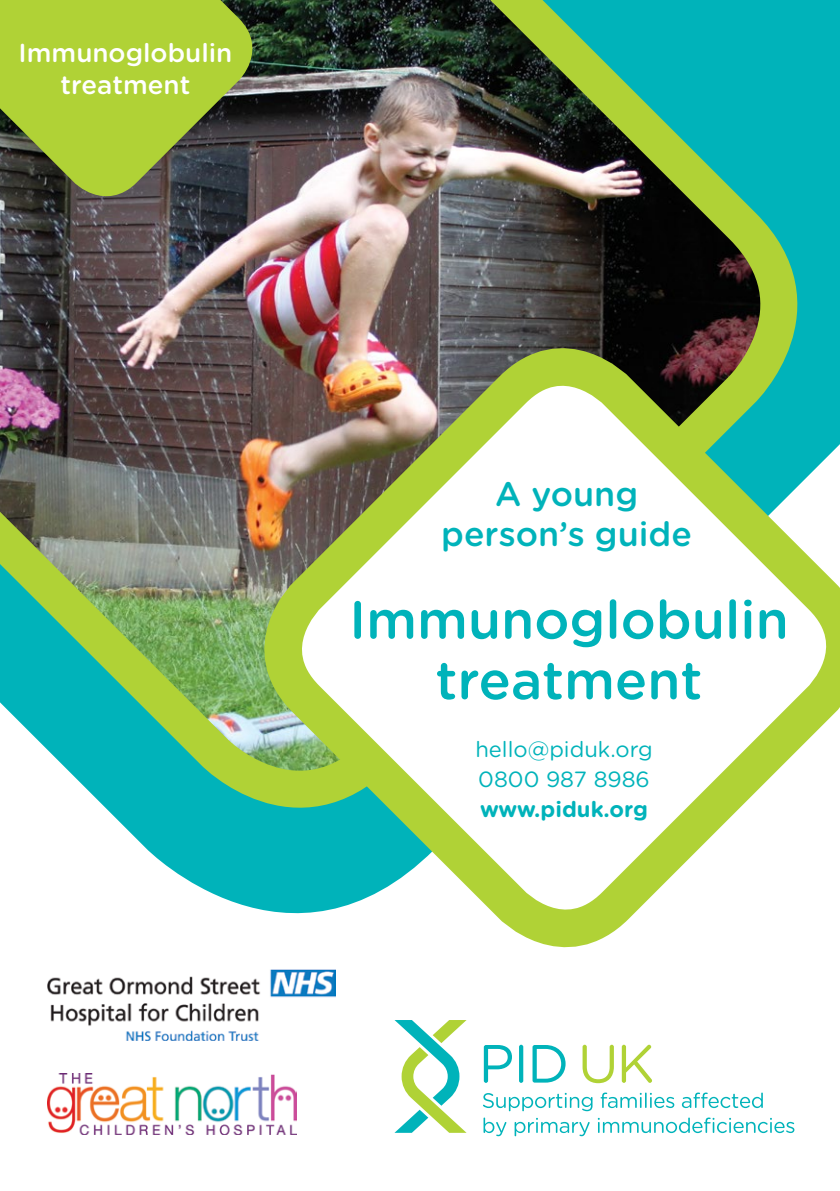
<style>
.page{position:relative;width:840px;height:1191px;background:#fff}
.page>*{position:absolute;margin:0;border:0;box-sizing:border-box;transform-origin:0 0}
.t1{font:500 53.4px/60.6px "Gotham Rounded";color:#00b3ba;text-align:center}
.t2{font:500 34px/40px "Gotham Rounded";color:#00b3ba;text-align:center}
.t3{font:500 26px/32px "Gotham Rounded";color:#fff;text-align:center}
.t4{font:22px/30px "Gotham Rounded";color:#00b3ba}
.t5{font:700 22px "Gotham Rounded";color:#00b3ba}
</style>
<div class="page">
<img style="left:47px;top:976px;width:289px;height:64px">
<img style="left:47px;top:1073px;width:250px;height:61px">
<svg style="left:394px;top:1020px;width:72px;height:112px"></svg>
<svg style="left:483px;top:1045px;width:28px;height:37px"></svg>
<div style="left:518px;top:1044px;width:5px;height:38px;background:#00b3ba;border-radius:2px"></div>
<svg style="left:532px;top:1045px;width:33px;height:37px"></svg>
<svg style="left:582px;top:1044px;width:31px;height:39px"></svg>
<svg style="left:621px;top:1044px;width:30px;height:38px"></svg>
<svg style="left:483px;top:1092px;width:109px;height:19px"></svg>
<svg style="left:600px;top:1092px;width:74px;height:16px"></svg>
<svg style="left:681px;top:1092px;width:81px;height:16px"></svg>
<svg style="left:483px;top:1117px;width:23px;height:19px"></svg>
<svg style="left:514px;top:1117px;width:75px;height:19px"></svg>
<svg style="left:597px;top:1117px;width:197px;height:16px"></svg>
<img style="left:0;top:0;width:823px;height:842px">
<svg style="left:0;top:0;width:258px;height:220px;background:#879d38"></svg>
<svg style="left:253px;top:299px;width:586px;height:697px"></svg>
<p class="t3" style="left:19px;top:35px;width:215px">Immunoglobulin treatment</p>
<h2 class="t2" style="left:441px;top:472px;width:252px">A young person’s guide</h2>
<h1 class="t1" style="left:349px;top:587px;width:441px">Immunoglobulin treatment</h1>
<p class="t4" style="left:475px;top:733px;width:179px">hello@piduk.org<br>0800 987 8986</p>
<p class="t5" style="left:480px;top:793px;width:169px">www.piduk.org</p>
</div>
